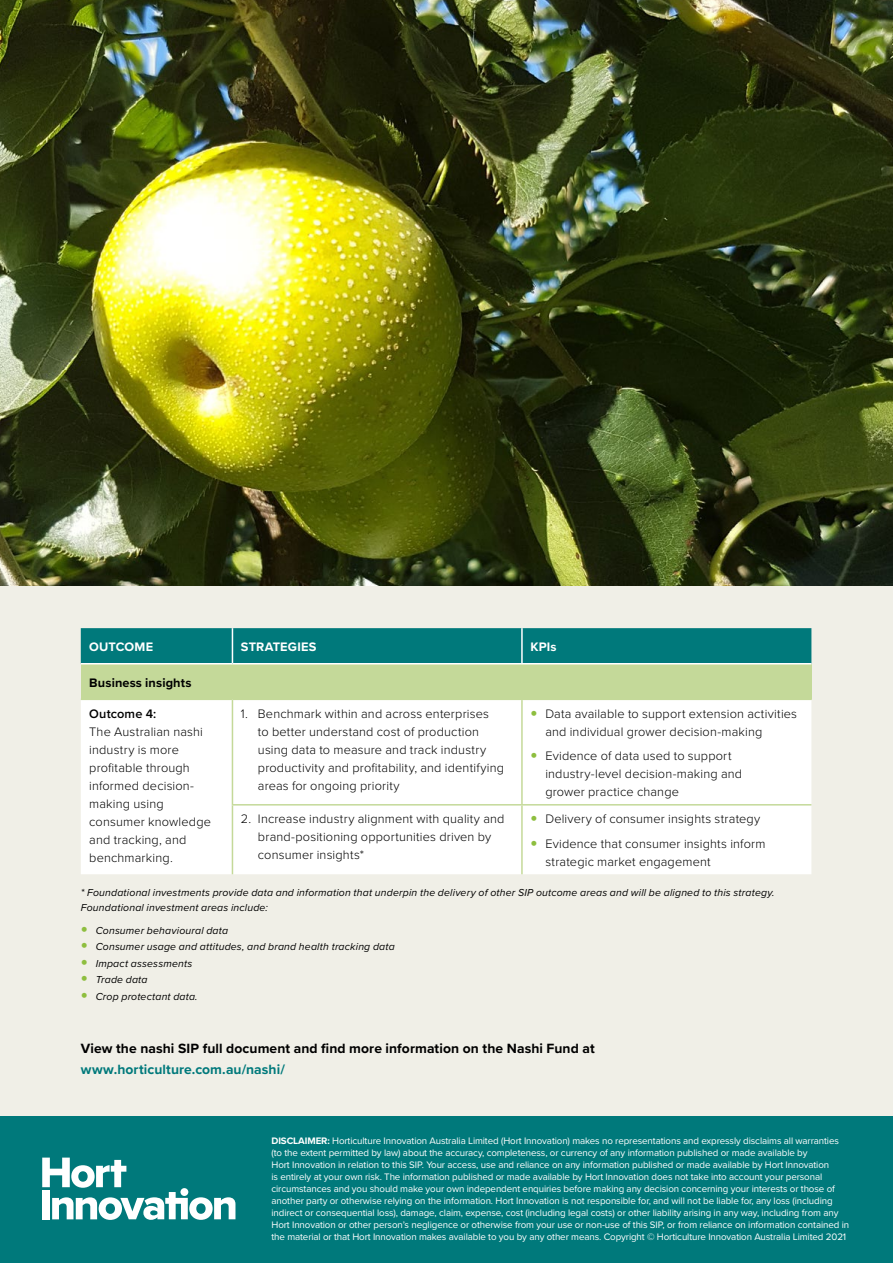
<style>
.page{position:relative;width:893px;height:1263px;background:#f0efe7}
.page>*{position:absolute;margin:0;border:0;box-sizing:border-box;transform-origin:0 0}
.t1{font:700 13.95px "Proxima Nova";letter-spacing:.005em;color:#000}
.t2{font:700 13.95px "Proxima Nova";letter-spacing:.005em;color:#00797b}
.t3{font:300 12.75px/18px "Proxima Nova";letter-spacing:.015em;color:#000}
.t4{font:700 12.75px "Proxima Nova";letter-spacing:.015em;color:#fff}
.t5{font:700 12.75px "Proxima Nova";letter-spacing:.01em;color:#000}
.t6{font:600 12.75px "Proxima Nova";letter-spacing:.01em;color:#000}
.t7{font:italic 10.5px/16.5px "Proxima Nova";letter-spacing:.015em;color:#000}
.t8{font:9.75px/12px "Proxima Nova";letter-spacing:-.01em;color:#fff}
.s1{font-weight:700}
</style>
<div class="page">
<img style="left:0;top:0;width:893px;height:586px">
<div style="left:81px;top:628px;width:730px;height:35px;background:#00797b"></div>
<div style="left:81px;top:664px;width:730px;height:35px;background:#c4d999"></div>
<div style="left:81px;top:700px;width:730px;height:174px;background:#fff"></div>
<hr style="left:81px;top:663px;width:151px;height:1px;background:#fff">
<hr style="left:232px;top:663px;width:290px;height:1px;background:#fff">
<hr style="left:522px;top:663px;width:289px;height:1px;background:#fff">
<hr style="left:232px;top:700px;width:1px;height:104px;background:#c4d999">
<hr style="left:521px;top:700px;width:2px;height:104px;background:#c4d999">
<hr style="left:232px;top:805px;width:1px;height:69px;background:#c4d999">
<hr style="left:521px;top:805px;width:2px;height:69px;background:#c4d999">
<hr style="left:232px;top:804px;width:290px;height:1px;background:#c4d999">
<hr style="left:522px;top:804px;width:289px;height:1px;background:#c4d999">
<hr style="left:81px;top:699px;width:151px;height:1px;background:#c4d999">
<hr style="left:232px;top:699px;width:290px;height:1px;background:#c4d999">
<hr style="left:522px;top:699px;width:289px;height:1px;background:#c4d999">
<hr style="left:232px;top:628px;width:1px;height:35px;background:#fff">
<hr style="left:521px;top:628px;width:2px;height:35px;background:#fff">
<div style="left:1px;top:1116px;width:892px;height:147px;background:#00797b"></div>
<svg style="left:42px;top:1157px;width:193px;height:63px"></svg>
<svg style="left:531px;top:711px;width:5px;height:5px"></svg>
<svg style="left:531px;top:753px;width:5px;height:5px"></svg>
<svg style="left:531px;top:816px;width:5px;height:5px"></svg>
<svg style="left:531px;top:841px;width:5px;height:5px"></svg>
<h2 class="t4" style="left:89px;top:637px;width:65px">OUTCOME</h2>
<h2 class="t4" style="left:241px;top:637px;width:77px">STRATEGIES</h2>
<h2 class="t4" style="left:530px;top:637px;width:28px">KPIs</h2>
<h2 class="t5" style="left:89px;top:673px;width:104px">Business insights</h2>
<h2 class="t6" style="left:89px;top:704px;width:69px">Outcome 4:</h2>
<h2 class="t3" style="left:89px;top:722px;width:123px">The Australian nashi industry is more profitable through informed decision&shy;making using consumer knowledge and tracking, and benchmarking.</h2>
<h2 class="t3" style="left:258px;top:704px;width:248px;text-indent:-17px">1. Benchmark within and across enterprises<br>to better understand cost of production using data to measure and track industry productivity and profitability, and identifying areas for ongoing priority</h2>
<h2 class="t3" style="left:545px;top:704px;width:253px">Data available to support extension activities and individual grower decision‑making</h2>
<h2 class="t3" style="left:545px;top:746px;width:198px">Evidence of data used to support industry‑level decision-making and grower practice change</h2>
<h2 class="t3" style="left:258px;top:809px;width:248px;text-indent:-17px">2. Increase industry alignment with quality and brand-positioning opportunities driven by consumer insights*</h2>
<h2 class="t3" style="left:545px;top:806px;width:222px;line-height:24.5px">Delivery of consumer insights strategy<br>Evidence that consumer insights inform</h2>
<h2 class="t3" style="left:545px;top:852px;width:167px">strategic market engagement</h2>
<p class="t7" style="left:81px;top:884px;width:695px;line-height:15px">* Foundational investments provide data and information that underpin the delivery of other SIP outcome areas and will be aligned to this strategy.<br>Foundational investment areas include:</p>
<p class="t7" style="left:96px;top:922px;width:301px">Consumer behavioural data<br>Consumer usage and attitudes, and brand health tracking data<br>Impact assessments<br>Trade data<br>Crop protectant data.</p>
<h1 class="t1" style="left:81px;top:1038px;width:515px">View the nashi SIP full document and find more information on the Nashi Fund at</h1>
<h1 class="t2" style="left:81px;top:1059px;width:206px">www.horticulture.com.au/nashi/</h1>
<p class="t8" style="left:271px;top:1134px;width:579px"><span class="s1">DISCLAIMER:</span> Horticulture Innovation Australia Limited (Hort Innovation) makes no representations and expressly disclaims all warranties (to the extent permitted by law) about the accuracy, completeness, or currency of any information published or made available by<br>Hort Innovation in relation to this SIP. Your access, use and reliance on any information published or made available by Hort Innovation<br>is entirely at your own risk. The information published or made available by Hort Innovation does not take into account your personal circumstances and you should make your own independent enquiries before making any decision concerning your interests or those of another party or otherwise relying on the information. Hort Innovation is not responsible for, and will not be liable for, any loss (including indirect or consequential loss), damage, claim, expense, cost (including legal costs) or other liability arising in any way, including from any Hort Innovation or other person’s negligence or otherwise from your use or non-use of this SIP, or from reliance on information contained in the material or that Hort Innovation makes available to you by any other means. Copyright © Horticulture Innovation Australia Limited 2021</p>
</div>
